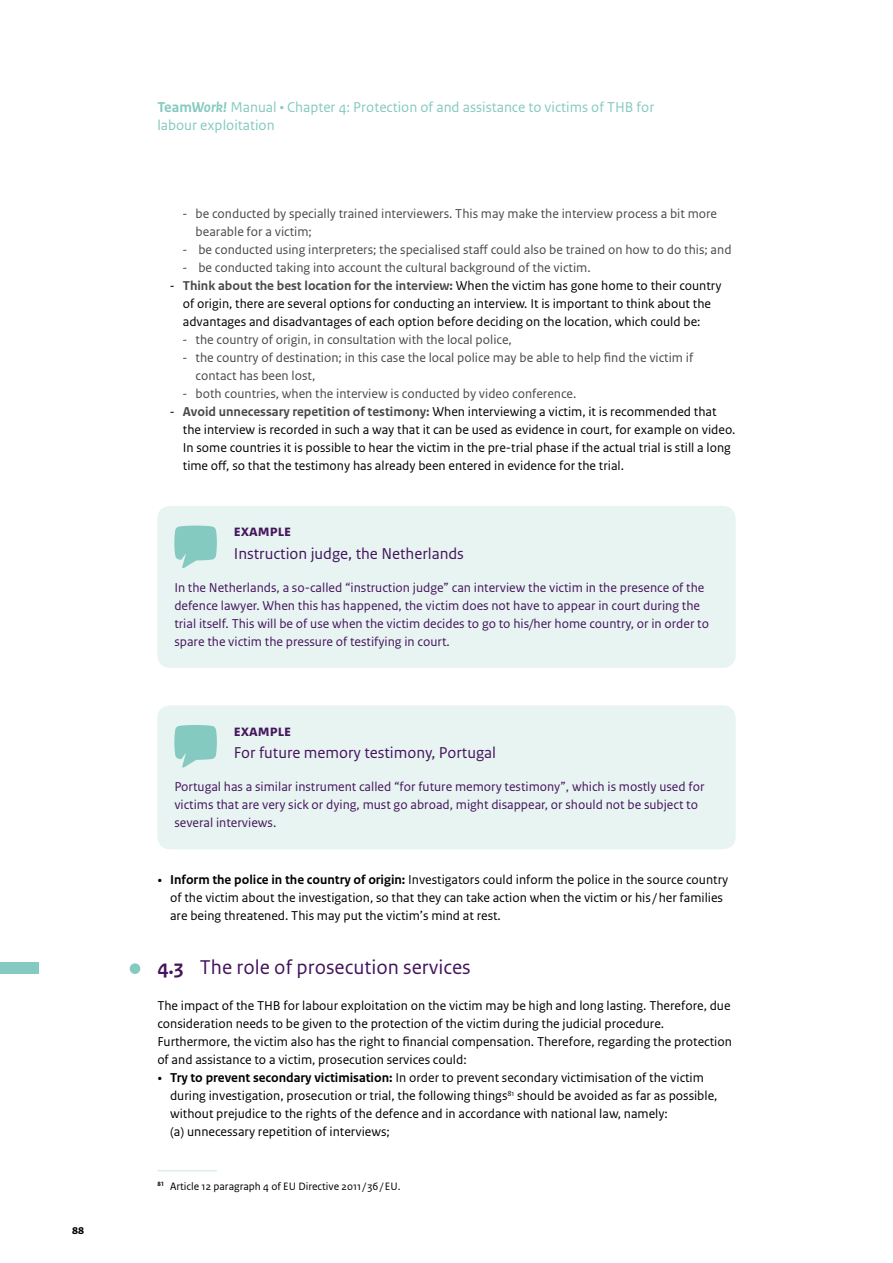
<style>
.page{position:relative;width:893px;height:1263px;background:#fff}
.page>*{position:absolute;margin:0;border:0;box-sizing:border-box;transform-origin:0 0}
._05_RO_Alineakop_San{font:21px "Rijksoverheid Sans Text";color:#44155d}
.t1{font:16.5px/22.5px "Rijksoverheid Sans Text";color:#44155d}
.t2{font:15px/18px "Rijksoverheid Sans Text";color:#84cac0}
._10_RO_Broodtekst_Sa{font:13.5px/18px "Rijksoverheid Sans Text";color:#000}
.t3{font:13.5px/18px "Rijksoverheid Sans Text";color:#44155d}
.t4{font:13.5px/18px "Rijksoverheid Sans Text";color:#494947}
._11_RO_Opsomming_San{font:13.5px "Rijksoverheid Sans Text";color:#000}
.t5{font:700 13.5px "Rijksoverheid Sans Text";color:#000}
._14_RO_Voetnoot{font:11.25px "Rijksoverheid Sans Text";color:#000}
.s1{font-weight:700}
.s2{font-weight:700;font-style:italic}
.s3{font-family:"Rijksoverheid Serif"}
.s4{font-weight:700;color:#494947}
</style>
<div class="page">
<div style="left:157px;top:506px;width:579px;height:162px;background:#e8f4f2;border-radius:13px"></div>
<svg style="left:174px;top:526px;width:43px;height:42px"></svg>
<div style="left:157px;top:705px;width:579px;height:144px;background:#e8f4f2;border-radius:13px"></div>
<svg style="left:174px;top:725px;width:43px;height:43px"></svg>
<hr style="left:157px;top:1170px;width:60px;height:1px;background:#ddefeb">
<div style="left:130px;top:963px;width:10px;height:11px;background:#84cac0;border-radius:50%"></div>
<div style="left:0;top:962px;width:38px;height:12px;background:#84cac0"></div>
<p class="t5" style="left:72px;top:1222px;width:13px">88</p>
<p class="t2" style="left:157px;top:98px;width:499px"><span class="s1">Team</span><span class="s2">Work!</span> Manual • Chapter 4: Protection of and assistance to victims of THB for labour exploitation</p>
<p class="t4" style="left:196px;top:205px;width:523px;text-indent:-13px"><span class="s3">-</span> be conducted by specially trained interviewers. This may make the interview process a bit more bearable for a victim;</p>
<p class="t4" style="left:183px;top:241px;width:550px"><span class="s3">-</span> be conducted using interpreters; the specialised staff could also be trained on how to do this; and</p>
<p class="t4" style="left:183px;top:259px;width:409px"><span class="s3">-</span> be conducted taking into account the cultural background of the victim.</p>
<p class="_10_RO_Broodtekst_Sa" style="left:183px;top:277px;width:540px;text-indent:-13px"><span class="s3">-</span> <span class="s4">Think about the best location for the interview:</span> When the victim has gone home to their country of origin, there are several options for conducting an interview. It is important to think about the advantages and disadvantages of each option before deciding on the location, which could be:</p>
<p class="t4" style="left:183px;top:331px;width:331px"><span class="s3">-</span> the country of origin, in consultation with the local police,</p>
<p class="t4" style="left:196px;top:349px;width:499px;text-indent:-13px"><span class="s3">-</span> the country of destination; in this case the local police may be able to help find the victim if contact has been lost,</p>
<p class="t4" style="left:183px;top:385px;width:395px"><span class="s3">-</span> both countries, when the interview is conducted by video conference.</p>
<p class="_10_RO_Broodtekst_Sa" style="left:183px;top:403px;width:554px;text-indent:-13px"><span class="s3">-</span> <span class="s4">Avoid unnecessary repetition of testimony:</span> When interviewing a victim, it is recommended that the interview is recorded in such a way that it can be used as evidence in court, for example on video.<br>In some countries it is possible to hear the victim in the pre-trial phase if the actual trial is still a long time off, so that the testimony has already been entered in evidence for the trial.</p>
<p class="t1" style="left:234px;top:520px;width:232px"><span class="s1">example<br></span>Instruction judge, the Netherlands</p>
<p class="t3" style="left:174px;top:579px;width:536px">In the Netherlands, a so-called “instruction judge” can interview the victim in the presence of the defence lawyer. When this has happened, the victim does not have to appear in court during the trial itself. This will be of use when the victim decides to go to his/her home country, or in order to spare the victim the pressure of testifying in court.</p>
<p class="t1" style="left:234px;top:719px;width:264px"><span class="s1">example<br></span>For future memory testimony, Portugal</p>
<p class="t3" style="left:174px;top:778px;width:532px">Portugal has a similar instrument called “for future memory testimony”, which is mostly used for victims that are very sick or dying, must go abroad, might disappear, or should not be subject to several interviews.</p>
<p class="_10_RO_Broodtekst_Sa" style="left:170px;top:871px;width:560px;text-indent:-13px"><span class="s3">•</span> <span class="s1">Inform the police in the country of origin:</span> Investigators could inform the police in the source country of the victim about the investigation, so that they can take action when the victim or his /her families are being threatened. This may put the victim’s mind at rest.</p>
<p class="_05_RO_Alineakop_San" style="left:157px;top:955px;width:315px"><span class="s1">4.3</span> The role of prosecution services</p>
<p class="_10_RO_Broodtekst_Sa" style="left:157px;top:997px;width:576px">The impact of the THB for labour exploitation on the victim may be high and long lasting. Therefore, due consideration needs to be given to the protection of the victim during the judicial procedure.<br>Furthermore, the victim also has the right to financial compensation. Therefore, regarding the protection of and assistance to a victim, prosecution services could:</p>
<p class="_10_RO_Broodtekst_Sa" style="left:170px;top:1069px;width:549px;text-indent:-13px"><span class="s3">•</span> <span class="s1">Try to prevent secondary victimisation:</span> In order to prevent secondary victimisation of the victim during investigation, prosecution or trial, the following things<sup>81</sup> should be avoided as far as possible, without prejudice to the rights of the defence and in accordance with national law, namely:</p>
<p class="_11_RO_Opsomming_San" style="left:170px;top:1124px;width:221px">(a) unnecessary repetition of interviews;</p>
<p class="_14_RO_Voetnoot" style="left:157px;top:1180px;width:245px"><sup>81</sup> Article 12 paragraph 4 of EU Directive 2011/ 36/ EU.</p>
</div>
